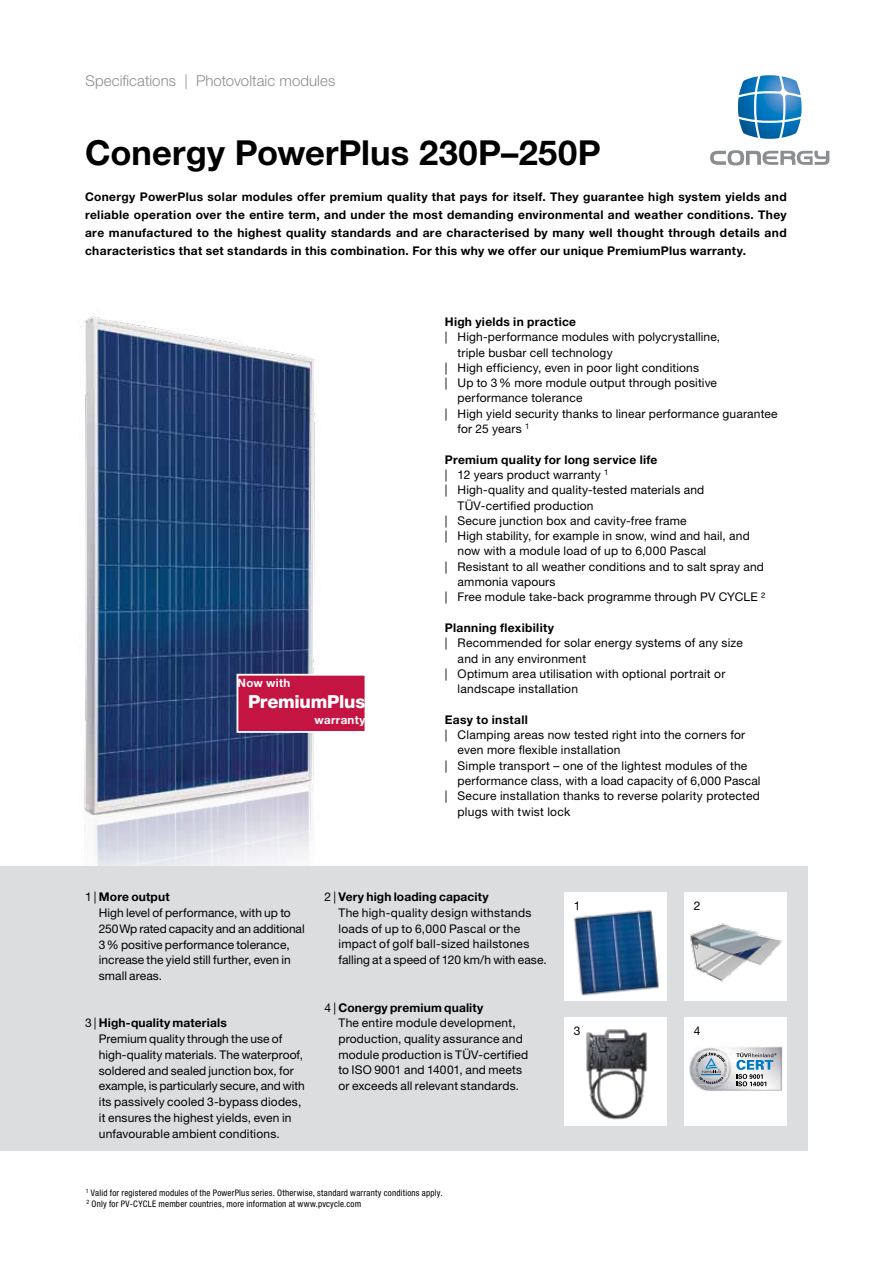
<style>
.page{position:relative;width:893px;height:1263px;background:#fff}
.page>*{position:absolute;margin:0;border:0;box-sizing:border-box;transform-origin:0 0}
.t1{font:700 34.5px "Helvetica Neue LT Std";letter-spacing:.005em;color:#000}
.t2{font:800 18px "Helvetica Neue LT Std";letter-spacing:-.015em;color:#fff}
.t3{font:300 15px "Helvetica Neue LT Std";letter-spacing:.005em;color:#8b8e90}
.t4{font:12px/15.8px "Helvetica Neue LT Std";letter-spacing:.015em;color:#000}
.t5{font:700 12px/18px "Helvetica Neue LT Std";letter-spacing:.025em;color:#000;text-align:justify}
.t6{font:700 11.55px "Helvetica Neue LT Std";letter-spacing:.025em;color:#fff}
.t7{font:condensed 9px/10.8px "Helvetica Neue LT Std";letter-spacing:.025em;color:#000}
.s1{font-weight:700}
</style>
<div class="page">
<img style="left:0;top:316px;width:336px;height:551px">
<svg style="left:710px;top:150px;width:119px;height:15px"></svg>
<svg style="left:738px;top:75px;width:64px;height:64px"></svg>
<div style="left:0;top:867px;width:808px;height:284px;background:#dcddde"></div>
<div style="left:565px;top:893px;width:102px;height:108px;background:#fff"></div>
<img style="left:573px;top:909px;width:86px;height:87px">
<div style="left:565px;top:1017px;width:102px;height:108px;background:#fff"></div>
<img style="left:586px;top:1029px;width:61px;height:91px">
<div style="left:685px;top:893px;width:102px;height:108px;background:#fff"></div>
<img style="left:690px;top:923px;width:92px;height:59px">
<div style="left:685px;top:1017px;width:102px;height:108px;background:#fff"></div>
<img style="left:689px;top:1046px;width:93px;height:44px">
<svg style="left:736px;top:1052px;width:41px;height:34px"></svg>
<img style="left:695px;top:1052px;width:33px;height:26px">
<img style="left:695px;top:1052px;width:1px;height:25px">
<img style="left:698px;top:1084px;width:26px;height:1px">
<svg style="left:696px;top:1052px;width:31px;height:32px"></svg>
<div style="left:237px;top:674px;width:129px;height:59px;background:#c41442;border:2px solid #fff"></div>
<p class="t3" style="left:86px;top:71px;width:251px">Specifications | Photovoltaic modules</p>
<h1 class="t1" style="left:85px;top:131px;width:517px">Conergy PowerPlus 230P–250P</h1>
<p class="t5" style="left:85px;top:187px;width:703px">Conergy PowerPlus solar modules offer premium quality that pays for itself. They guarantee high system yields and reliable operation over the entire term, and under the most demanding environmental and weather conditions. They are manufactured to the highest quality standards and are characterised by many well thought through details and characteristics that set standards in this combination. For this why we offer our unique PremiumPlus warranty.</p>
<p class="t6" style="left:238px;top:676px;width:54px">Now with</p>
<h2 class="t2" style="left:248px;top:690px;width:119px">PremiumPlus</h2>
<p class="t6" style="left:315px;top:713px;width:52px">warranty</p>
<p class="t5" style="left:445px;top:312px;width:133px">High yields in practice</p>
<p class="t4" style="left:445px;top:329px;width:277px">| High-performance modules with polycrystalline,</p>
<p class="t4" style="left:458px;top:344px;width:157px">triple busbar cell technology</p>
<p class="t4" style="left:445px;top:360px;width:256px">| High efficiency, even in poor light conditions</p>
<p class="t4" style="left:445px;top:375px;width:274px">| Up to 3% more module output through positive</p>
<p class="t4" style="left:458px;top:390px;width:126px">performance tolerance</p>
<p class="t4" style="left:445px;top:405px;width:334px">| High yield security thanks to linear performance guarantee</p>
<p class="t4" style="left:458px;top:421px;width:73px">for 25 years <sup>1</sup></p>
<p class="t5" style="left:445px;top:450px;width:214px">Premium quality for long service life</p>
<p class="t4" style="left:445px;top:467px;width:165px">| 12 years product warranty <sup>1</sup></p>
<p class="t4" style="left:445px;top:482px;width:261px">| High-quality and quality-tested materials and</p>
<p class="t4" style="left:458px;top:497px;width:137px">TÜV-certified production</p>
<p class="t4" style="left:445px;top:513px;width:243px">| Secure junction box and cavity-free frame</p>
<p class="t4" style="left:445px;top:528px;width:307px">| High stability, for example in snow, wind and hail, and</p>
<p class="t4" style="left:458px;top:543px;width:250px">now with a module load of up to 6,000 Pascal</p>
<p class="t4" style="left:445px;top:558px;width:321px">| Resistant to all weather conditions and to salt spray and</p>
<p class="t4" style="left:458px;top:574px;width:100px">ammonia vapours</p>
<p class="t4" style="left:445px;top:589px;width:322px">| Free module take-back programme through PV CYCLE ²</p>
<p class="t5" style="left:445px;top:618px;width:111px">Planning flexibility</p>
<p class="t4" style="left:445px;top:635px;width:299px">| Recommended for solar energy systems of any size</p>
<p class="t4" style="left:458px;top:650px;width:130px">and in any environment</p>
<p class="t4" style="left:445px;top:666px;width:282px">| Optimum area utilisation with optional portrait or</p>
<p class="t4" style="left:458px;top:681px;width:122px">landscape installation</p>
<p class="t5" style="left:445px;top:710px;width:85px">Easy to install</p>
<p class="t4" style="left:445px;top:727px;width:302px">| Clamping areas now tested right into the corners for</p>
<p class="t4" style="left:458px;top:742px;width:164px">even more flexible installation</p>
<p class="t4" style="left:445px;top:757px;width:304px">| Simple transport – one of the lightest modules of the</p>
<p class="t4" style="left:458px;top:773px;width:304px">performance class, with a load capacity of 6,000 Pascal</p>
<p class="t4" style="left:445px;top:788px;width:317px">| Secure installation thanks to reverse polarity protected</p>
<p class="t4" style="left:458px;top:803px;width:114px">plugs with twist lock</p>
<p class="t4" style="left:99px;top:889px;width:207px;text-indent:-14px">1 | <span class="s1">More output<br></span>High level of performance, with up to<br>250Wp rated capacity and an additional<br>3% positive performance tolerance, increase the yield still further, even in small areas.</p>
<p class="t4" style="left:99px;top:1015px;width:207px;text-indent:-14px">3 | <span class="s1">High-quality materials<br></span>Premium quality through the use of high-quality materials. The waterproof, soldered and sealed junction box, for example, is particularly secure, and with its passively cooled 3-bypass diodes, it ensures the highest yields, even in unfavourable ambient conditions.</p>
<p class="t4" style="left:338px;top:889px;width:210px;text-indent:-14px">2 | <span class="s1">Very high loading capacity<br></span>The high-quality design withstands loads of up to 6,000 Pascal or the impact of golf ball-sized hailstones falling at a speed of 120 km/h with ease.</p>
<p class="t4" style="left:338px;top:999px;width:191px;text-indent:-14px">4 | <span class="s1">Conergy premium quality<br></span>The entire module development, production, quality assurance and module production is TÜV-certified to ISO 9001 and 14001, and meets or exceeds all relevant standards.</p>
<p class="t7" style="left:86px;top:1188px;width:358px"><sup>1</sup> Valid for registered modules of the PowerPlus series. Otherwise, standard warranty conditions apply.<br><sup>2</sup> Only for PV-CYCLE member countries, more information at www.pvcycle.com</p>
<p class="t4" style="left:574px;top:897px;width:8px">1</p>
<p class="t4" style="left:574px;top:1022px;width:8px">3</p>
<p class="t4" style="left:694px;top:897px;width:8px">2</p>
<p class="t4" style="left:694px;top:1022px;width:8px">4</p>
</div>
